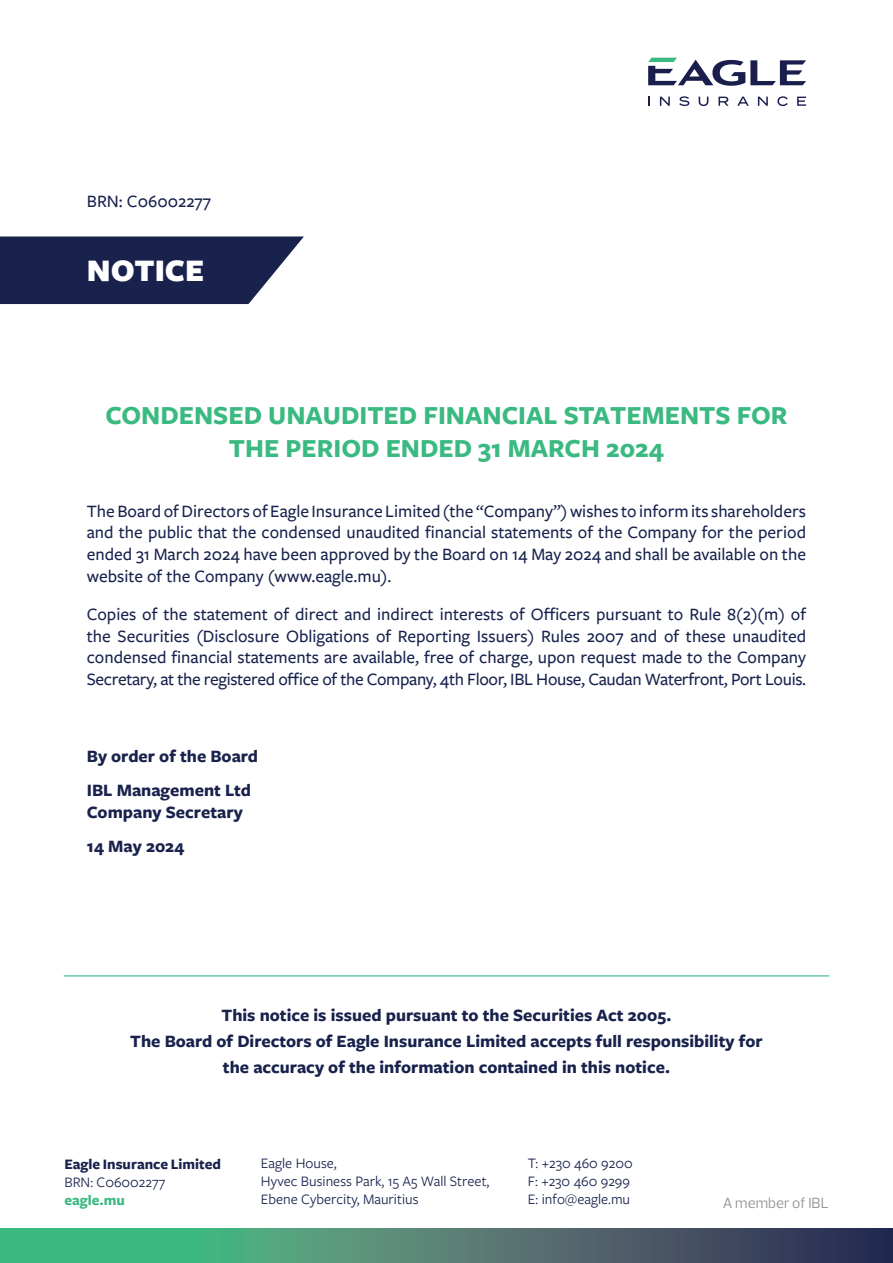
<style>
.page{position:relative;width:893px;height:1263px;background:#fff}
.page>*{position:absolute;margin:0;border:0;box-sizing:border-box;transform-origin:0 0}
.t1{font:900 32.55px "Freight Sans Pro";color:#fff}
.Paragraph_bold{font:700 27px/32.4px "Freight Sans Pro";color:#3ab980;text-align:center}
.Paragraph_bold-2{font:500 18px/21.6px "Freight Sans Pro";letter-spacing:-.005em;color:#18224c;text-align:justify}
.Paragraph_bold-3{font:700 18px "Freight Sans Pro";color:#18224c}
.t2{font:15px/18px "Freight Sans Pro";color:#18224c}
.t3{font:700 15px "Freight Sans";color:#18224c}
.t4{font:15px "Prelo";color:#939598}
.t5{font:700 15px "Freight Sans";color:#3ab980}
</style>
<div class="page">
<svg style="left:0;top:1229px;width:893px;height:34px"></svg>
<svg style="left:648px;top:97px;width:2px;height:9px"></svg>
<svg style="left:660px;top:97px;width:10px;height:9px"></svg>
<svg style="left:679px;top:96px;width:10px;height:10px"></svg>
<svg style="left:699px;top:97px;width:9px;height:9px"></svg>
<svg style="left:718px;top:97px;width:11px;height:9px"></svg>
<svg style="left:737px;top:97px;width:12px;height:9px"></svg>
<svg style="left:758px;top:97px;width:10px;height:9px"></svg>
<svg style="left:777px;top:96px;width:11px;height:10px"></svg>
<svg style="left:797px;top:97px;width:9px;height:9px"></svg>
<svg style="left:648px;top:58px;width:158px;height:28px"></svg>
<svg style="left:0;top:236px;width:304px;height:68px"></svg>
<hr style="left:64px;top:975px;width:765px;height:1px;background:#3ab980">
<p class="Paragraph_bold-2" style="left:87px;top:190px;width:126px">BRN: C06002277</p>
<h1 class="t1" style="left:87px;top:247px;width:119px">NOTICE</h1>
<p class="Paragraph_bold" style="left:105px;top:398px;width:684px">CONDENSED UNAUDITED FINANCIAL STATEMENTS FOR<br>THE PERIOD ENDED 31 MARCH 2024</p>
<p class="Paragraph_bold-2" style="left:87px;top:499px;width:721px">The Board of Directors of Eagle Insurance Limited (the “Company”) wishes to inform its shareholders and the public that the condensed unaudited financial statements of the Company for the period ended 31 March 2024 have been approved by the Board on 14 May 2024 and shall be available on the website of the Company (www.eagle.mu).</p>
<p class="Paragraph_bold-2" style="left:87px;top:603px;width:721px">Copies of the statement of direct and indirect interests of Officers pursuant to Rule 8(2)(m) of the Securities (Disclosure Obligations of Reporting Issuers) Rules 2007 and of these unaudited condensed financial statements are available, free of charge, upon request made to the Company Secretary, at the registered office of the Company, 4th Floor, IBL House, Caudan Waterfront, Port Louis.</p>
<p class="Paragraph_bold-3" style="left:87px;top:744px;width:173px">By order of the Board</p>
<p class="Paragraph_bold-3" style="left:87px;top:778px;width:166px">IBL Management Ltd</p>
<p class="Paragraph_bold-3" style="left:87px;top:799px;width:158px">Company Secretary</p>
<p class="Paragraph_bold-3" style="left:87px;top:834px;width:99px">14 May 2024</p>
<p class="Paragraph_bold-3" style="left:222px;top:1003px;width:451px">This notice is issued pursuant to the Securities Act 2005.</p>
<p class="Paragraph_bold-3" style="left:130px;top:1029px;width:634px">The Board of Directors of Eagle Insurance Limited accepts full responsibility for</p>
<p class="Paragraph_bold-3" style="left:223px;top:1055px;width:448px">the accuracy of the information contained in this notice.</p>
<p class="t3" style="left:64px;top:1156px;width:158px">Eagle Insurance Limited</p>
<p class="t2" style="left:64px;top:1173px;width:102px">BRN: C06002277</p>
<p class="t5" style="left:64px;top:1192px;width:62px">eagle.mu</p>
<p class="t2" style="left:261px;top:1153px;width:230px">Eagle House,<br>Hyvec Business Park, 15 A5 Wall Street,<br>Ebene Cybercity, Mauritius</p>
<p class="t2" style="left:528px;top:1153px;width:106px">T: +230 460 9200<br>F: +230 460 9299<br>E: info@eagle.mu</p>
<p class="t4" style="left:723px;top:1194px;width:108px">A member of IBL</p>
</div>
